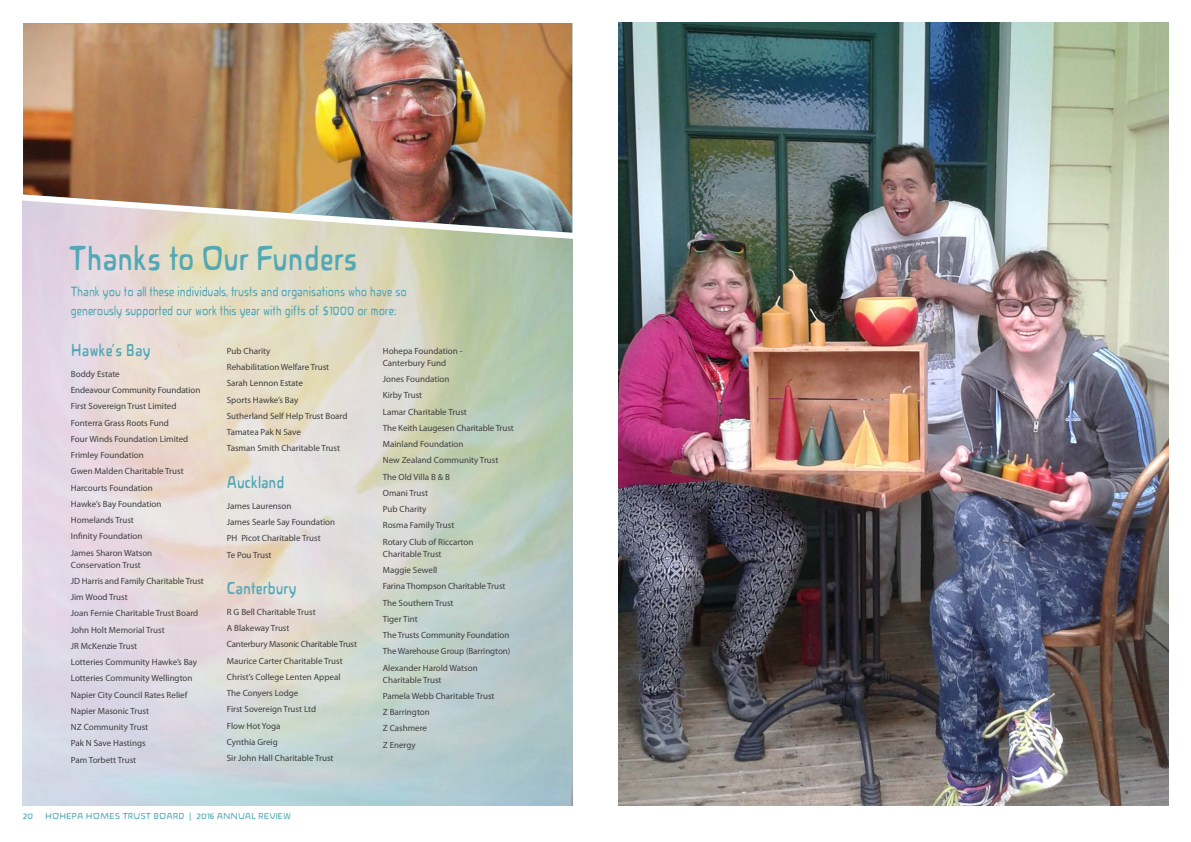
<style>
.page{position:relative;width:1191px;height:842px;background:#fff}
.page>*{position:absolute;margin:0;border:0;box-sizing:border-box;transform-origin:0 0}
.Heading{font:36px "Novalis Medium Cond Roman Roman";color:#53a8b6}
.Subhead{font:18px "Novalis Medium Cond Roman Roman";color:#53a8b6}
.Intro_text{font:14px/19px "Novalis Light Condensed 97 Roman";color:#53a8b6}
.Body_Myriad{font:9px/12px "Myriad Pro";color:#3e3e3f}
.t1{font:9px "Novalis Light 97 Roman";color:#53a8b6}
.Body_Myriad-2{font:9px "Myriad Pro";letter-spacing:-.02em;color:#3e3e3f}
.s1{font-family:"Arial"}
</style>
<div class="page">
<img style="left:22px;top:23px;width:551px;height:219px">
<img style="left:618px;top:23px;width:550px;height:782px">
<p class="Heading" style="left:68px;top:238px;width:291px">Thanks to Our Funders</p>
<p class="Intro_text" style="left:71px;top:282px;width:337px">Thank you to all these individuals, trusts and organisations who have so generously supported our work this year with gifts of $1000 or more:</p>
<p class="Body_Myriad" style="left:227px;top:345px;width:45px">Pub Charity</p>
<p class="Body_Myriad" style="left:227px;top:361px;width:104px">Rehabilitation Welfare Trust</p>
<p class="Body_Myriad" style="left:227px;top:377px;width:78px">Sarah Lennon Estate</p>
<p class="Body_Myriad" style="left:227px;top:394px;width:73px">Sports Hawke’s Bay</p>
<p class="Body_Myriad" style="left:227px;top:410px;width:122px">Sutherland Self Help Trust Board</p>
<p class="Body_Myriad" style="left:227px;top:426px;width:76px">Tamatea Pak N Save</p>
<p class="Body_Myriad" style="left:227px;top:442px;width:115px">Tasman Smith Charitable Trust</p>
<p class="Subhead" style="left:227px;top:472px;width:59px">Auckland</p>
<p class="Body_Myriad" style="left:227px;top:500px;width:66px">James Laurenson</p>
<p class="Body_Myriad" style="left:227px;top:516px;width:110px">James Searle Say Foundation</p>
<p class="Body_Myriad" style="left:227px;top:532px;width:95px">PH Picot Charitable Trust</p>
<p class="Body_Myriad" style="left:227px;top:548px;width:46px">Te Pou Trust</p>
<p class="Subhead" style="left:227px;top:578px;width:71px">Canterbury</p>
<p class="Body_Myriad" style="left:227px;top:606px;width:90px">R G Bell Charitable Trust</p>
<p class="Body_Myriad" style="left:227px;top:622px;width:64px">A Blakeway Trust</p>
<p class="Body_Myriad-2" style="left:227px;top:639px;width:132px">Canterbury Masonic Charitable Trust</p>
<p class="Body_Myriad" style="left:227px;top:654px;width:117px">Maurice Carter Charitable Trust</p>
<p class="Body_Myriad" style="left:227px;top:671px;width:115px">Christ’s College Lenten Appeal</p>
<p class="Body_Myriad" style="left:227px;top:687px;width:73px">The Conyers Lodge</p>
<p class="Body_Myriad" style="left:227px;top:703px;width:91px">First Sovereign Trust Ltd</p>
<p class="Body_Myriad" style="left:227px;top:719px;width:55px">Flow Hot Yoga</p>
<p class="Body_Myriad" style="left:227px;top:736px;width:52px">Cynthia Greig</p>
<p class="Body_Myriad" style="left:227px;top:752px;width:108px">Sir John Hall Charitable Trust</p>
<p class="Subhead" style="left:71px;top:340px;width:81px">Hawke’s Bay</p>
<p class="Body_Myriad" style="left:71px;top:368px;width:50px">Boddy Estate</p>
<p class="Body_Myriad" style="left:71px;top:384px;width:131px">Endeavour Community Foundation</p>
<p class="Body_Myriad" style="left:71px;top:400px;width:107px">First Sovereign Trust Limited</p>
<p class="Body_Myriad" style="left:71px;top:416px;width:99px">Fonterra Grass Roots Fund</p>
<p class="Body_Myriad" style="left:71px;top:433px;width:119px">Four Winds Foundation Limited</p>
<p class="Body_Myriad" style="left:71px;top:449px;width:74px">Frimley Foundation</p>
<p class="Body_Myriad" style="left:71px;top:465px;width:114px">Gwen Malden Charitable Trust</p>
<p class="Body_Myriad" style="left:71px;top:481px;width:83px">Harcourts Foundation</p>
<p class="Body_Myriad" style="left:71px;top:498px;width:92px">Hawke’s Bay Foundation</p>
<p class="Body_Myriad" style="left:71px;top:514px;width:64px">Homelands Trust</p>
<p class="Body_Myriad" style="left:71px;top:530px;width:73px">Infinity Foundation</p>
<p class="Body_Myriad" style="left:71px;top:546px;width:83px">James Sharon Watson<br>Conservation Trust</p>
<p class="Body_Myriad" style="left:71px;top:575px;width:135px">JD Harris and Family Charitable Trust</p>
<p class="Body_Myriad" style="left:71px;top:591px;width:58px">Jim Wood Trust</p>
<p class="Body_Myriad" style="left:71px;top:607px;width:129px">Joan Fernie Charitable Trust Board</p>
<p class="Body_Myriad" style="left:71px;top:623px;width:95px">John Holt Memorial Trust</p>
<p class="Body_Myriad" style="left:71px;top:640px;width:68px">JR McKenzie Trust</p>
<p class="Body_Myriad" style="left:71px;top:656px;width:128px">Lotteries Community Hawke’s Bay</p>
<p class="Body_Myriad" style="left:71px;top:672px;width:123px">Lotteries Community Wellington</p>
<p class="Body_Myriad" style="left:71px;top:688px;width:118px">Napier City Council Rates Relief</p>
<p class="Body_Myriad" style="left:71px;top:705px;width:80px">Napier Masonic Trust</p>
<p class="Body_Myriad" style="left:71px;top:721px;width:79px">NZ Community Trust</p>
<p class="Body_Myriad" style="left:71px;top:737px;width:76px">Pak N Save Hastings</p>
<p class="Body_Myriad" style="left:71px;top:753px;width:67px">Pam Torbett Trust</p>
<p class="Body_Myriad" style="left:383px;top:345px;width:81px">Hohepa Foundation -<br>Canterbury Fund</p>
<p class="Body_Myriad" style="left:383px;top:373px;width:68px">Jones Foundation</p>
<p class="Body_Myriad" style="left:383px;top:389px;width:41px">Kirby Trust</p>
<p class="Body_Myriad" style="left:383px;top:406px;width:86px">Lamar Charitable Trust</p>
<p class="Body_Myriad" style="left:383px;top:422px;width:132px">The Keith Laugesen Charitable Trust</p>
<p class="Body_Myriad" style="left:383px;top:438px;width:82px">Mainland Foundation</p>
<p class="Body_Myriad" style="left:383px;top:454px;width:117px">New Zealand Community Trust</p>
<p class="Body_Myriad" style="left:383px;top:471px;width:69px">The Old Villa B &amp; B</p>
<p class="Body_Myriad" style="left:383px;top:487px;width:47px">Omani Trust</p>
<p class="Body_Myriad" style="left:383px;top:503px;width:45px">Pub Charity</p>
<p class="Body_Myriad" style="left:383px;top:519px;width:73px">Rosma Family Trust</p>
<p class="Body_Myriad" style="left:383px;top:536px;width:92px">Rotary Club of Riccarton<br>Charitable Trust</p>
<p class="Body_Myriad" style="left:383px;top:564px;width:56px">Maggie Sewell</p>
<p class="Body_Myriad" style="left:383px;top:580px;width:124px">Farina Thompson Charitable Trust</p>
<p class="Body_Myriad" style="left:383px;top:596px;width:72px">The Southern Trust</p>
<p class="Body_Myriad" style="left:383px;top:613px;width:36px">Tiger Tint</p>
<p class="Body_Myriad" style="left:383px;top:629px;width:128px">The Trusts Community Foundation</p>
<p class="Body_Myriad" style="left:383px;top:645px;width:129px">The Warehouse Group (Barrington)</p>
<p class="Body_Myriad" style="left:383px;top:661px;width:96px">Alexander Harold Watson<br>Charitable Trust</p>
<p class="Body_Myriad" style="left:383px;top:690px;width:113px">Pamela Webb Charitable Trust</p>
<p class="Body_Myriad" style="left:383px;top:706px;width:49px">Z Barrington</p>
<p class="Body_Myriad" style="left:383px;top:722px;width:46px">Z Cashmere</p>
<p class="Body_Myriad" style="left:383px;top:738px;width:34px">Z Energy</p>
<p class="t1" style="left:23px;top:811px;width:12px">20</p>
<p class="t1" style="left:45px;top:811px;width:247px">HOHEPA HOMES TRUST BOARD <span class="s1">|</span> 2016 ANNUAL REVIEW</p>
</div>
